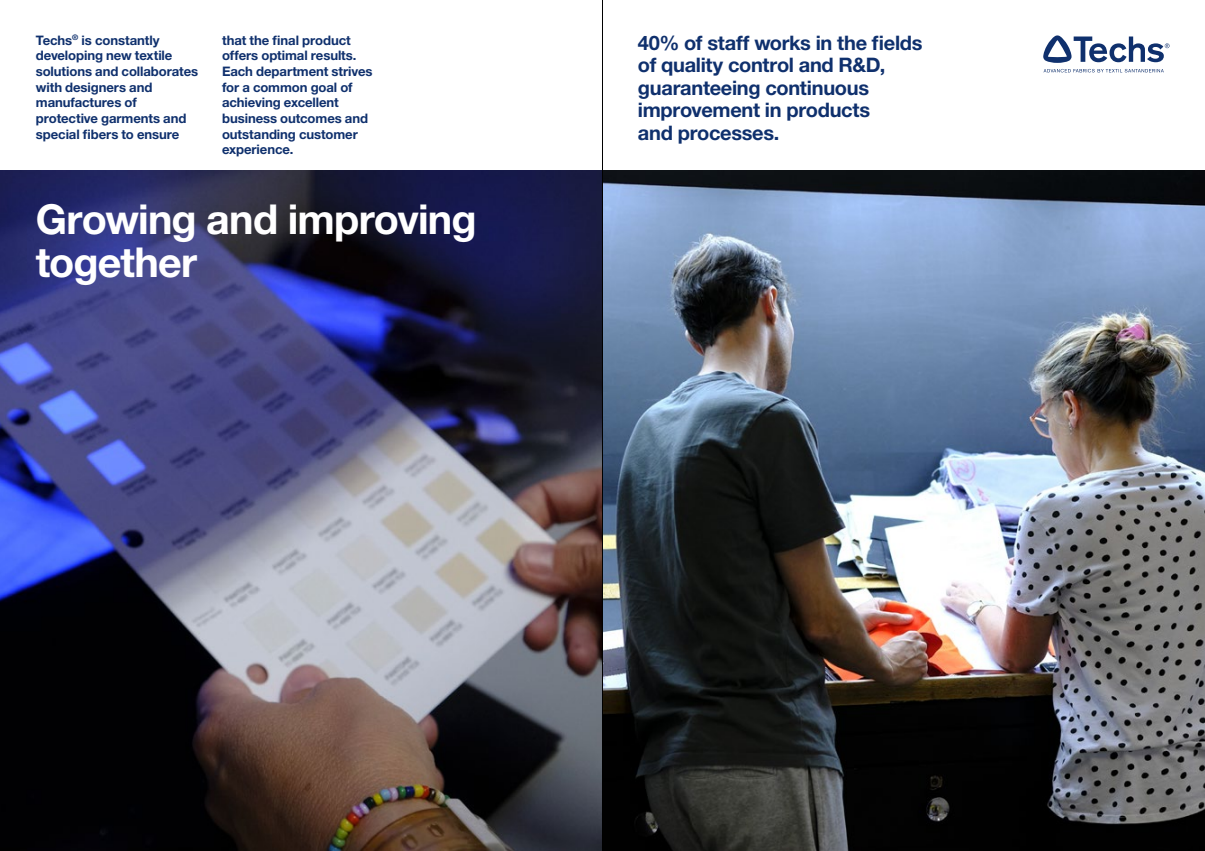
<style>
.page{position:relative;width:1205px;height:851px;background:#fff}
.page>*{position:absolute;margin:0;border:0;box-sizing:border-box;transform-origin:0 0}
.t1{font:700 41.25px/42.5px "Helvetica Neue LT Std";letter-spacing:-.02em;color:#fff}
.t2{font:700 20px/22.5px "Helvetica Neue LT Std";letter-spacing:-.015em;color:#0f306d}
.t3{font:700 13.12px/15.6px "Helvetica Neue LT Std";letter-spacing:-.005em;color:#0f306d}
</style>
<div class="page">
<img style="left:0;top:170px;width:1205px;height:680px">
<svg style="left:1043px;top:35px;width:126px;height:37px"></svg>
<hr style="left:602px;top:0;width:1px;height:850px;background:#000">
<p class="t3" style="left:36px;top:32px;width:164px">Techs<sup>®</sup> is constantly developing new textile solutions and collaborates with designers and manufactures of protective garments and special fibers to ensure</p>
<p class="t3" style="left:222px;top:32px;width:152px">that the final product offers optimal results.<br>Each department strives for a common goal of achieving excellent business outcomes and outstanding customer experience.</p>
<h1 class="t1" style="left:36px;top:197px;width:442px">Growing and improving together</h1>
<h2 class="t2" style="left:638px;top:31px;width:286px">40% of staff works in the fields of quality control and R&amp;D, guaranteeing continuous improvement in products<br>and processes.</h2>
</div>
